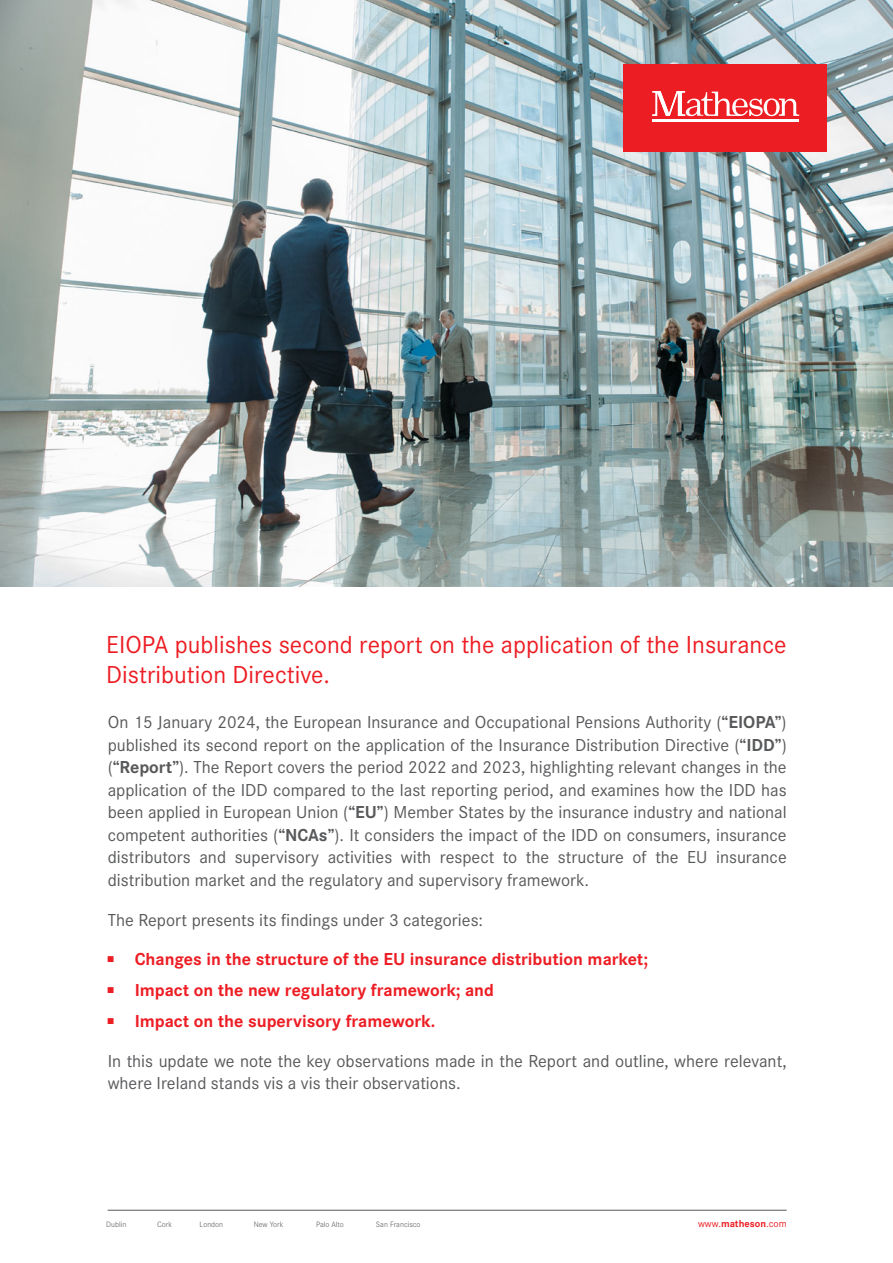
<style>
.page{position:relative;width:893px;height:1263px;background:#fff}
.page>*{position:absolute;margin:0;border:0;box-sizing:border-box;transform-origin:0 0}
.t1{font:25.5px/30px "Corporate S";color:#ed1d24}
.t2{font:18px/22.5px "Corporate S";color:#58595b;text-align:justify}
.t3{font:700 18px "Corporate S";color:#ed1d24}
.t4{font:10.35px "Corporate S";color:#ed1d24}
.t5{font:300 8.1px "Corporate S";color:#58595b}
.s1{font-weight:700}
.s2{font-weight:700;color:#ed1d24}
</style>
<div class="page">
<img style="left:0;top:0;width:893px;height:587px">
<div style="left:623px;top:64px;width:204px;height:88px;background:#ed1d24"></div>
<hr style="left:652px;top:120px;width:147px;height:2px;background:#fff">
<svg style="left:652px;top:91px;width:147px;height:25px"></svg>
<hr style="left:108px;top:1210px;width:679px;height:1px;background:#58595b">
<h1 class="t1" style="left:106px;top:628px;width:682px">EIOPA publishes second report on the application of the Insurance<br>Distribution Directive.</h1>
<p class="t2" style="left:108px;top:711px;width:680px">On 15 January 2024, the European Insurance and Occupational Pensions Authority (<span class="s1">“EIOPA”</span>) published its second report on the application of the Insurance Distribution Directive (<span class="s1">“IDD”</span>) (<span class="s1">“Report”</span>). The Report covers the period 2022 and 2023, highlighting relevant changes in the application of the IDD compared to the last reporting period, and examines how the IDD has been applied in European Union (<span class="s1">“EU”</span>) Member States by the insurance industry and national competent authorities (<span class="s1">“NCAs”</span>). It considers the impact of the IDD on consumers, insurance distributors and supervisory activities with respect to the structure of the EU insurance distribution market and the regulatory and supervisory framework.</p>
<p class="t2" style="left:108px;top:908px;width:377px">The Report presents its findings under 3 categories:</p>
<p class="t3" style="left:108px;top:946px;width:542px"><sup>■</sup> Changes in the structure of the EU insurance distribution market;</p>
<p class="t3" style="left:108px;top:977px;width:388px"><sup>■</sup> Impact on the new regulatory framework; and</p>
<p class="t2" style="left:108px;top:1001px;width:680px;line-height:39.5px"><sup>■</sup> <span class="s2">Impact on the supervisory framework.<br></span>In this update we note the key observations made in the Report and outline, where relevant,</p>
<p class="t2" style="left:108px;top:1071px;width:354px">where Ireland stands vis a vis their observations.</p>
<p class="t5" style="left:106px;top:1219px;width:22px">Dublin</p>
<p class="t5" style="left:157px;top:1219px;width:17px">Cork</p>
<p class="t5" style="left:200px;top:1219px;width:25px">London</p>
<p class="t5" style="left:254px;top:1219px;width:31px">New York</p>
<p class="t5" style="left:316px;top:1219px;width:29px">Palo Alto</p>
<p class="t5" style="left:376px;top:1219px;width:46px">San Francisco</p>
<p class="t4" style="left:698px;top:1217px;width:90px">www.<span class="s1">matheson</span>.com</p>
</div>
